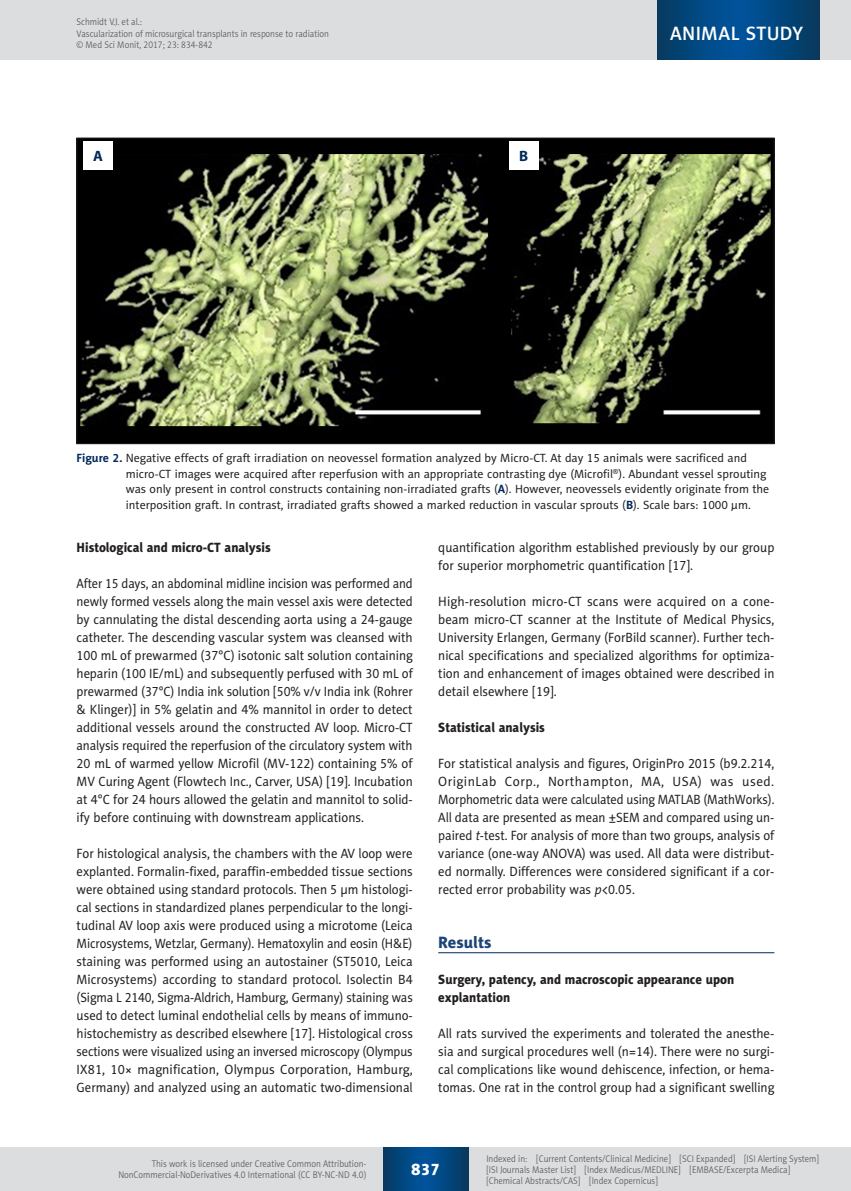
<style>
.page{position:relative;width:851px;height:1191px;background:#fff}
.page>*{position:absolute;margin:0;border:0;box-sizing:border-box;transform-origin:0 0}
.t1{font:19.5px "Naomi Sans EFN Medium";letter-spacing:.015em;color:#fff}
.MSM_Headline_1{font:16.5px "Naomi Sans EFN Heavy";color:#1a4574}
.t2{font:16.5px "Naomi Sans EFN Heavy";color:#fff}
.t3{font:700 15px "Myriad Pro";color:#00295c}
.MSM_Body{font:13.5px/18px "Naomi Sans EFN";color:#231f20;text-align:justify;scale:.95 1}
.MSM_Body-2{font:13.5px/18px "Naomi Sans EFN";color:#231f20;text-align:justify;scale:.92 1}
.MSM_Body-3{font:13.5px/18px "Naomi Sans EFN";color:#231f20;text-align:justify}
.MSM_Headline_2{font:13.5px/18px "Naomi Sans EFN Heavy";color:#231f20;scale:.95 1}
.MSM_Rycina_tytul{font:12px/15.8px "Naomi Sans EFN";color:#231f20}
.t4{font:9.75px/11.2px "Naomi Sans EFN Light";color:#57585a;scale:.9 1}
.s1{font-weight:700;color:#00295c}
.s2{font-style:italic}
</style>
<div class="page">
<hr style="left:438px;top:952px;width:336px;height:1px;background:#00295c">
<img style="left:79px;top:140px;width:693px;height:302px">
<div style="left:83px;top:142px;width:30px;height:28px;background:#fff"></div>
<div style="left:509px;top:142px;width:29px;height:28px;background:#fff"></div>
<div style="left:0;top:1148px;width:850px;height:43px;background:#dcdddf"></div>
<svg style="left:383px;top:1147px;width:85px;height:43px;background:#02477e"></svg>
<div style="left:0;top:0;width:850px;height:60px;background:#dcdddf"></div>
<svg style="left:657px;top:0;width:162px;height:60px;background:#02477e"></svg>
<p class="t4" style="left:77px;top:16px;width:282px">Schmidt V.J. et al.:<br>Vascularization of microsurgical transplants in response to radiation © Med Sci Monit, 2017; 23: 834-842</p>
<h1 class="t1" style="left:670px;top:22px;width:134px">ANIMAL STUDY</h1>
<p class="t3" style="left:93px;top:147px;width:11px">A</p>
<p class="t3" style="left:519px;top:147px;width:11px">B</p>
<p class="MSM_Rycina_tytul" style="left:126px;top:450px;width:645px;text-indent:-49px"><span class="s1">Figure 2.</span> Negative effects of graft irradiation on neovessel formation analyzed by Micro-CT. At day 15 animals were sacrificed and micro-CT images were acquired after reperfusion with an appropriate contrasting dye (Microfil<sup>®</sup>). Abundant vessel sprouting was only present in control constructs containing non-irradiated grafts (<span class="s1">A</span>). However, neovessels evidently originate from the interposition graft. In contrast, irradiated grafts showed a marked reduction in vascular sprouts (<span class="s1">B</span>). Scale bars: 1000 µm.</p>
<p class="MSM_Headline_2" style="left:77px;top:538px;width:206px">Histological and micro-CT analysis</p>
<p class="MSM_Body-2" style="left:77px;top:574px;width:367px">After 15 days, an abdominal midline incision was performed and newly formed vessels along the main vessel axis were detected by cannulating the distal descending aorta using a 24-gauge catheter. The descending vascular system was cleansed with 100 mL of prewarmed (37°C) isotonic salt solution containing heparin (100 IE/mL) and subsequently perfused with 30 mL of prewarmed (37°C) India ink solution [50% v/v India ink (Rohrer &amp; Klinger)] in 5% gelatin and 4% mannitol in order to detect additional vessels around the constructed AV loop. Micro-CT analysis required the reperfusion of the circulatory system with 20 mL of warmed yellow Microfil (MV-122) containing 5% of MV Curing Agent (Flowtech Inc., Carver, USA) [19]. Incubation at 4°C for 24 hours allowed the gelatin and mannitol to solid&shy;ify before continuing with downstream applications.</p>
<p class="MSM_Body" style="left:77px;top:844px;width:355px">For histological analysis, the chambers with the AV loop were explanted. Formalin-fixed, paraffin-embedded tissue sections were obtained using standard protocols. Then 5 μm histologi&shy;cal sections in standardized planes perpendicular to the longi&shy;tudinal AV loop axis were produced using a microtome (Leica Microsystems, Wetzlar, Germany). Hematoxylin and eosin (H&amp;E) staining was performed using an autostainer (ST5010, Leica Microsystems) according to standard protocol. Isolectin B4 (Sigma L 2140, Sigma-Aldrich, Hamburg, Germany) staining was used to detect luminal endothelial cells by means of immuno&shy;histochemistry as described elsewhere [17]. Histological cross sections were visualized using an inversed microscopy (Olympus IX81, 10× magnification, Olympus Corporation, Hamburg, Germany) and analyzed using an automatic two-dimensional</p>
<p class="MSM_Body" style="left:438px;top:538px;width:355px">quantification algorithm established previously by our group for superior morphometric quantification [17].</p>
<p class="MSM_Body-3" style="left:438px;top:592px;width:338px">High-resolution micro-CT scans were acquired on a cone&shy;beam micro-CT scanner at the Institute of Medical Physics, University Erlangen, Germany (ForBild scanner). Further tech&shy;nical specifications and specialized algorithms for optimiza&shy;tion and enhancement of images obtained were described in detail elsewhere [19].</p>
<p class="MSM_Headline_2" style="left:438px;top:718px;width:114px">Statistical analysis</p>
<p class="MSM_Body" style="left:438px;top:754px;width:355px">For statistical analysis and figures, OriginPro 2015 (b9.2.214, OriginLab Corp., Northampton, MA, USA) was used.<br>Morphometric data were calculated using MATLAB (MathWorks).<br>All data are presented as mean ±SEM and compared using un&shy;paired <span class="s2">t</span>-test. For analysis of more than two groups, analysis of variance (one-way ANOVA) was used. All data were distribut&shy;ed normally. Differences were considered significant if a cor&shy;rected error probability was <span class="s2">p</span>&lt;0.05.</p>
<p class="MSM_Headline_1" style="left:438px;top:932px;width:55px">Results</p>
<p class="MSM_Headline_2" style="left:438px;top:970px;width:313px">Surgery, patency, and macroscopic appearance upon explantation</p>
<p class="MSM_Body" style="left:438px;top:1024px;width:355px">All rats survived the experiments and tolerated the anesthe&shy;sia and surgical procedures well (n=14). There were no surgi&shy;cal complications like wound dehiscence, infection, or hema&shy;tomas. One rat in the control group had a significant swelling</p>
<p class="t4" style="left:118px;top:1158px;width:277px;text-align:right">This work is licensed under Creative Common Attribution-<br>NonCommercial-NoDerivatives 4.0 International (CC BY-NC-ND 4.0)</p>
<p class="t2" style="left:411px;top:1159px;width:30px">837</p>
<p class="t4" style="left:486px;top:1152px;width:371px">Indexed in: [Current Contents/Clinical Medicine] [SCI Expanded] [ISI Alerting System] [ISI Journals Master List] [Index Medicus/MEDLINE] [EMBASE/Excerpta Medica] [Chemical Abstracts/CAS] [Index Copernicus]</p>
</div>
